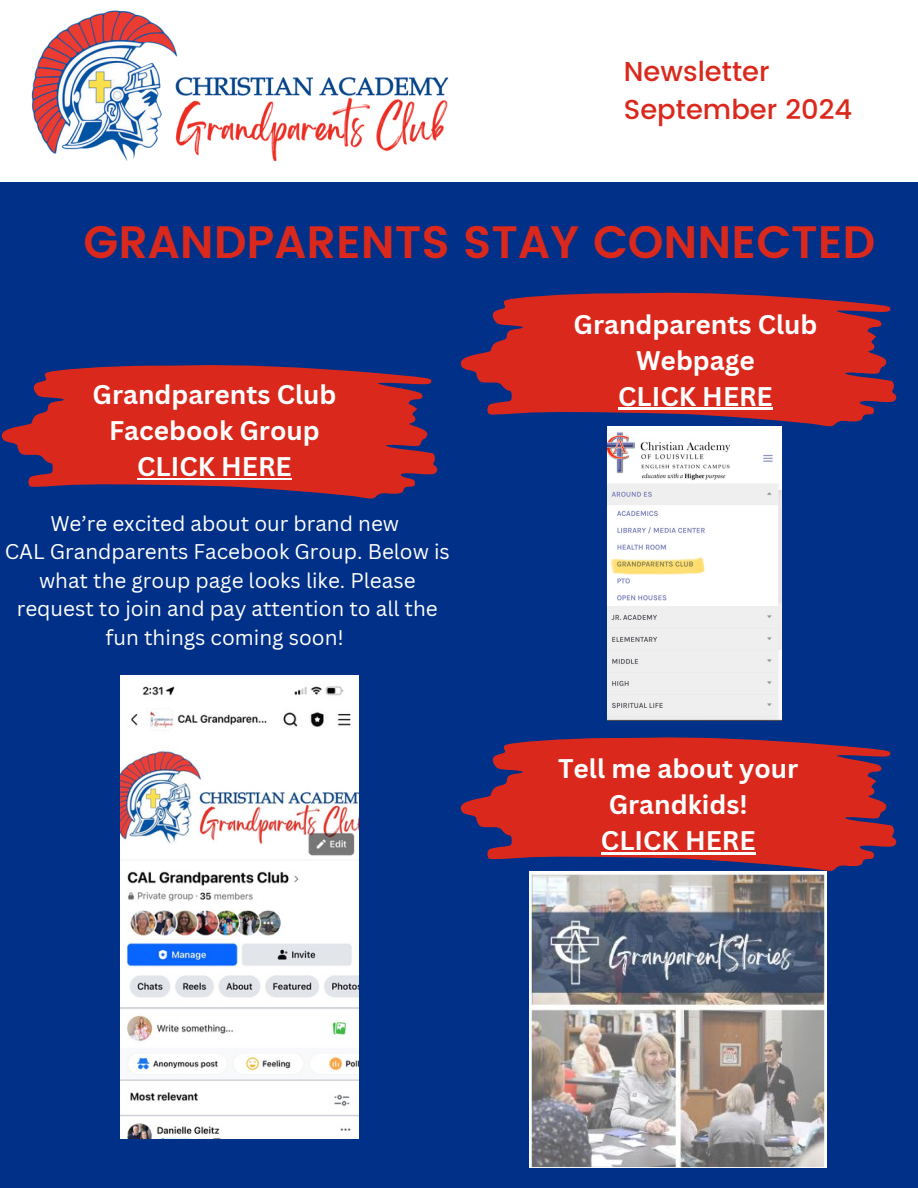
<style>
.page{position:relative;width:918px;height:1188px;background:#003087}
.page>*{position:absolute;margin:0;border:0;box-sizing:border-box;transform-origin:0 0}
.t1{font:600 45.45px "Poppins";color:#da291c}
.t2{font:500 27.3px/38.2px "Poppins";color:#da291c}
.t3{font:700 26.25px/36px "Canva Sans";color:#fff;text-align:center}
.t4{font:20.7px/28.5px "Canva Sans";color:#fff;text-align:center}
</style>
<div class="page">
<div style="left:0;top:0;width:918px;height:182px;background:#fff"></div>
<img style="left:31px;top:10px;width:418px;height:152px">
<svg style="left:1px;top:365px;width:437px;height:134px;fill:#da291c"></svg>
<svg style="left:460px;top:292px;width:437px;height:135px;fill:#da291c"></svg>
<img style="left:121px;top:676px;width:237px;height:462px">
<svg style="left:460px;top:737px;width:437px;height:135px;fill:#da291c"></svg>
<img style="left:529px;top:872px;width:297px;height:295px">
<img style="left:607px;top:427px;width:175px;height:294px">
<hr style="left:137px;top:478px;width:155px;height:2px;background:#fff">
<hr style="left:618px;top:408px;width:155px;height:2px;background:#fff">
<hr style="left:601px;top:852px;width:155px;height:3px;background:#fff">
<h2 class="t2" style="left:624px;top:53px;width:230px">Newsletter<br>September 2024</h2>
<h1 class="t1" style="left:83px;top:208px;width:793px">GRANDPARENTS STAY CONNECTED</h1>
<p class="t3" style="left:92px;top:376px;width:246px">Grandparents Club<br>Facebook Group<br>CLICK HERE</p>
<p class="t4" style="left:5px;top:509px;width:447px">We’re excited about our brand new<br>CAL Grandparents Facebook Group. Below is what the group page looks like. Please request to join and pay attention to all the fun things coming soon!</p>
<p class="t3" style="left:574px;top:306px;width:246px">Grandparents Club<br>Webpage<br>CLICK HERE</p>
<p class="t3" style="left:558px;top:751px;width:242px">Tell me about your<br>Grandkids!<br>CLICK HERE</p>
</div>
